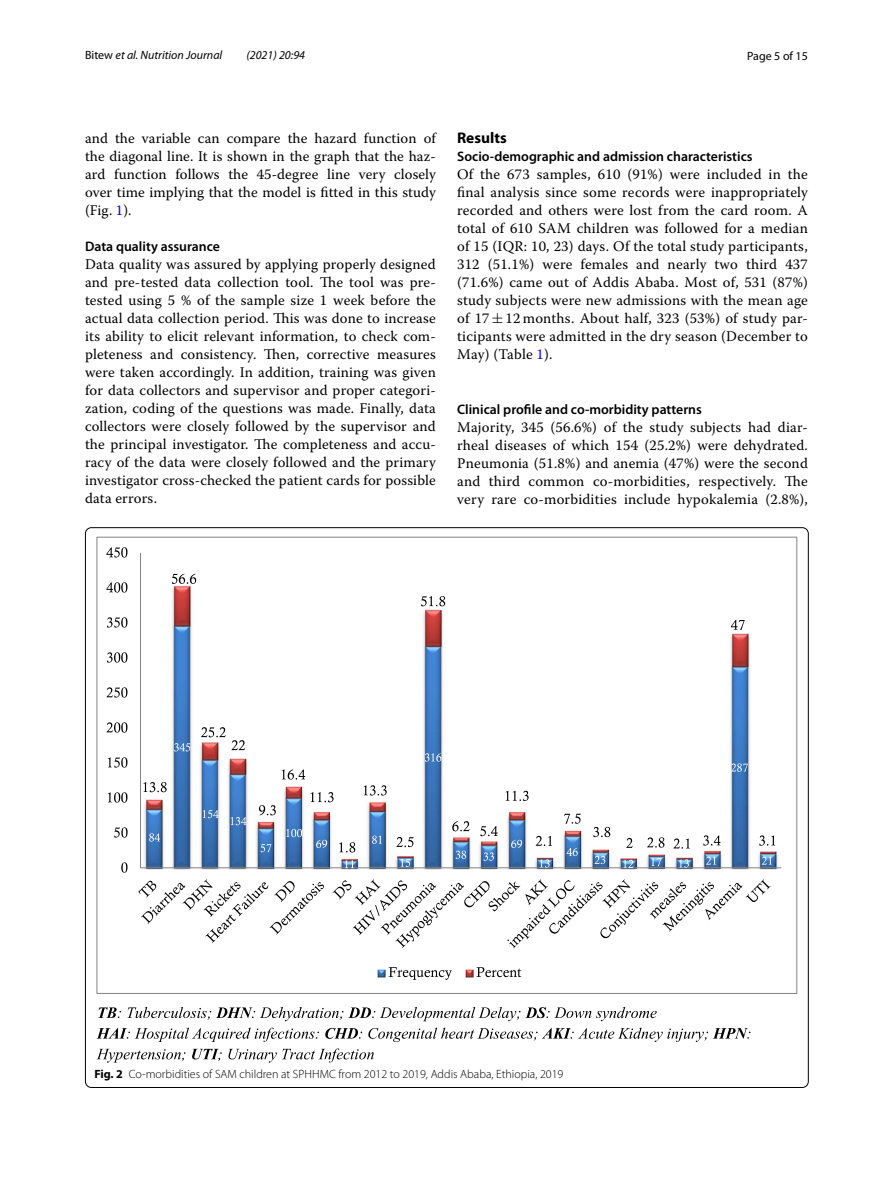
<style>
.page{position:relative;width:893px;height:1187px;background:#fff}
.page>*{position:absolute;margin:0;border:0;box-sizing:border-box;transform-origin:0 0}
.t1{font:700 15.45px "Myriad Pro";color:#000}
.t2{font:14.7px/18px "Warnock Pro";letter-spacing:.015em;color:#000;text-align:justify}
.t3{font:600 13.8px "Myriad Pro";color:#000}
.t4{font:300 12px "Myriad Pro";color:#000}
.t5{font:italic 12px "Myriad Pro";color:#000}
.t6{font:12px "Myriad Pro";color:#000}
.s1{font-style:normal}
.s2{color:#00f}
.s3{font-family:"MTSY"}
.s4{font-weight:700}
</style>
<div class="page">
<img style="left:140px;top:552px;width:642px;height:425px">
<svg style="left:98px;top:1007px;width:23px;height:10px"></svg>
<svg style="left:127px;top:1007px;width:530px;height:14px"></svg>
<svg style="left:96px;top:1027px;width:223px;height:14px"></svg>
<svg style="left:325px;top:1027px;width:425px;height:14px"></svg>
<svg style="left:97px;top:1048px;width:88px;height:14px"></svg>
<svg style="left:192px;top:1048px;width:182px;height:14px"></svg>
<hr style="left:140px;top:553px;width:1px;height:314px;background:#868686">
<hr style="left:140px;top:867px;width:641px;height:1px;background:#868686">
<svg style="left:149px;top:833px;width:11px;height:8px"></svg>
<svg style="left:174px;top:743px;width:16px;height:8px"></svg>
<svg style="left:203px;top:810px;width:16px;height:8px"></svg>
<svg style="left:231px;top:817px;width:16px;height:8px"></svg>
<svg style="left:261px;top:844px;width:10px;height:8px"></svg>
<svg style="left:286px;top:828px;width:16px;height:9px"></svg>
<svg style="left:316px;top:839px;width:11px;height:9px"></svg>
<svg style="left:345px;top:860px;width:9px;height:8px"></svg>
<svg style="left:372px;top:835px;width:10px;height:8px"></svg>
<svg style="left:401px;top:858px;width:9px;height:8px"></svg>
<svg style="left:425px;top:753px;width:16px;height:8px"></svg>
<svg style="left:456px;top:850px;width:10px;height:8px"></svg>
<svg style="left:483px;top:852px;width:11px;height:8px"></svg>
<svg style="left:511px;top:839px;width:11px;height:9px"></svg>
<svg style="left:540px;top:859px;width:10px;height:8px"></svg>
<svg style="left:567px;top:847px;width:11px;height:9px"></svg>
<svg style="left:595px;top:855px;width:10px;height:9px"></svg>
<svg style="left:623px;top:859px;width:10px;height:8px"></svg>
<svg style="left:651px;top:857px;width:10px;height:9px"></svg>
<svg style="left:679px;top:859px;width:10px;height:8px"></svg>
<svg style="left:706px;top:856px;width:10px;height:8px"></svg>
<svg style="left:731px;top:763px;width:17px;height:8px"></svg>
<svg style="left:762px;top:856px;width:10px;height:8px"></svg>
<svg style="left:143px;top:782px;width:24px;height:10px"></svg>
<svg style="left:172px;top:573px;width:24px;height:11px"></svg>
<svg style="left:201px;top:727px;width:25px;height:10px"></svg>
<svg style="left:232px;top:740px;width:13px;height:10px"></svg>
<svg style="left:259px;top:805px;width:17px;height:10px"></svg>
<svg style="left:282px;top:769px;width:23px;height:10px"></svg>
<svg style="left:311px;top:792px;width:23px;height:10px"></svg>
<svg style="left:339px;top:842px;width:16px;height:10px"></svg>
<svg style="left:364px;top:785px;width:23px;height:10px"></svg>
<svg style="left:396px;top:836px;width:18px;height:11px"></svg>
<svg style="left:421px;top:596px;width:24px;height:10px"></svg>
<svg style="left:452px;top:821px;width:18px;height:10px"></svg>
<svg style="left:480px;top:826px;width:18px;height:10px"></svg>
<svg style="left:506px;top:790px;width:23px;height:11px"></svg>
<svg style="left:536px;top:835px;width:16px;height:11px"></svg>
<svg style="left:564px;top:813px;width:17px;height:10px"></svg>
<svg style="left:593px;top:826px;width:17px;height:11px"></svg>
<svg style="left:626px;top:837px;width:7px;height:10px"></svg>
<svg style="left:647px;top:837px;width:17px;height:10px"></svg>
<svg style="left:673px;top:838px;width:17px;height:10px"></svg>
<svg style="left:703px;top:835px;width:18px;height:10px"></svg>
<svg style="left:731px;top:619px;width:14px;height:11px"></svg>
<svg style="left:759px;top:835px;width:16px;height:10px"></svg>
<svg style="left:121px;top:862px;width:7px;height:10px"></svg>
<svg style="left:114px;top:827px;width:14px;height:10px"></svg>
<svg style="left:108px;top:792px;width:19px;height:10px"></svg>
<svg style="left:108px;top:757px;width:19px;height:10px"></svg>
<svg style="left:107px;top:722px;width:20px;height:10px"></svg>
<svg style="left:107px;top:687px;width:20px;height:10px"></svg>
<svg style="left:107px;top:652px;width:20px;height:10px"></svg>
<svg style="left:107px;top:617px;width:20px;height:10px"></svg>
<svg style="left:106px;top:582px;width:21px;height:10px"></svg>
<svg style="left:106px;top:547px;width:21px;height:10px"></svg>
<svg style="left:138px;top:879px;width:186px;height:64px"></svg>
<svg style="left:333px;top:879px;width:438px;height:69px"></svg>
<svg style="left:389px;top:967px;width:63px;height:12px"></svg>
<svg style="left:476px;top:967px;width:45px;height:10px"></svg>
<p class="t5" style="left:85px;top:48px;width:139px"><span class="s1">Bitew</span> et al. Nutrition Journal</p>
<p class="t5" style="left:246px;top:48px;width:60px">(2021) 20:94</p>
<p class="t6" style="left:747px;top:48px;width:62px">Page 5 of 15</p>
<p class="t2" style="left:85px;top:128px;width:352px">and the variable can compare the hazard function of the diagonal line. It is shown in the graph that the haz&shy;ard function follows the 45-degree line very closely over time implying that the model is fitted in this study (Fig. <span class="s2">1</span>).</p>
<p class="t3" style="left:85px;top:237px;width:136px">Data quality assurance</p>
<p class="t2" style="left:85px;top:254px;width:352px">Data quality was assured by applying properly designed and pre-tested data collection tool. The tool was pre&shy;tested using 5 % of the sample size 1 week before the actual data collection period. This was done to increase its ability to elicit relevant information, to check com&shy;pleteness and consistency. Then, corrective measures were taken accordingly. In addition, training was given for data collectors and supervisor and proper categori&shy;zation, coding of the questions was made. Finally, data collectors were closely followed by the supervisor and the principal investigator. The completeness and accu&shy;racy of the data were closely followed and the primary investigator cross-checked the patient cards for possible data errors.</p>
<p class="t1" style="left:457px;top:128px;width:51px">Results</p>
<p class="t3" style="left:457px;top:148px;width:297px">Socio‑demographic and admission characteristics</p>
<p class="t2" style="left:457px;top:165px;width:352px">Of the 673 samples, 610 (91%) were included in the final analysis since some records were inappropriately recorded and others were lost from the card room. A total of 610 SAM children was followed for a median of 15 (IQR: 10, 23) days. Of the total study participants, 312 (51.1%) were females and nearly two third 437 (71.6%) came out of Addis Ababa. Most of, 531 (87%) study subjects were new admissions with the mean age of 17<span class="s3">±</span>12 months. About half, 323 (53%) of study par&shy;ticipants were admitted in the dry season (December to May) (Table <span class="s2">1</span>).</p>
<p class="t3" style="left:457px;top:401px;width:246px">Clinical profile and co‑morbidity patterns</p>
<p class="t2" style="left:457px;top:418px;width:352px">Majority, 345 (56.6%) of the study subjects had diar&shy;rheal diseases of which 154 (25.2%) were dehydrated.<br>Pneumonia (51.8%) and anemia (47%) were the second and third common co-morbidities, respectively. The very rare co-morbidities include hypokalemia (2.8%),</p>
<p class="t4" style="left:94px;top:1067px;width:471px"><span class="s4">Fig. 2</span> Co-morbidities of SAM children at SPHHMC from 2012 to 2019, Addis Ababa, Ethiopia, 2019</p>
</div>
